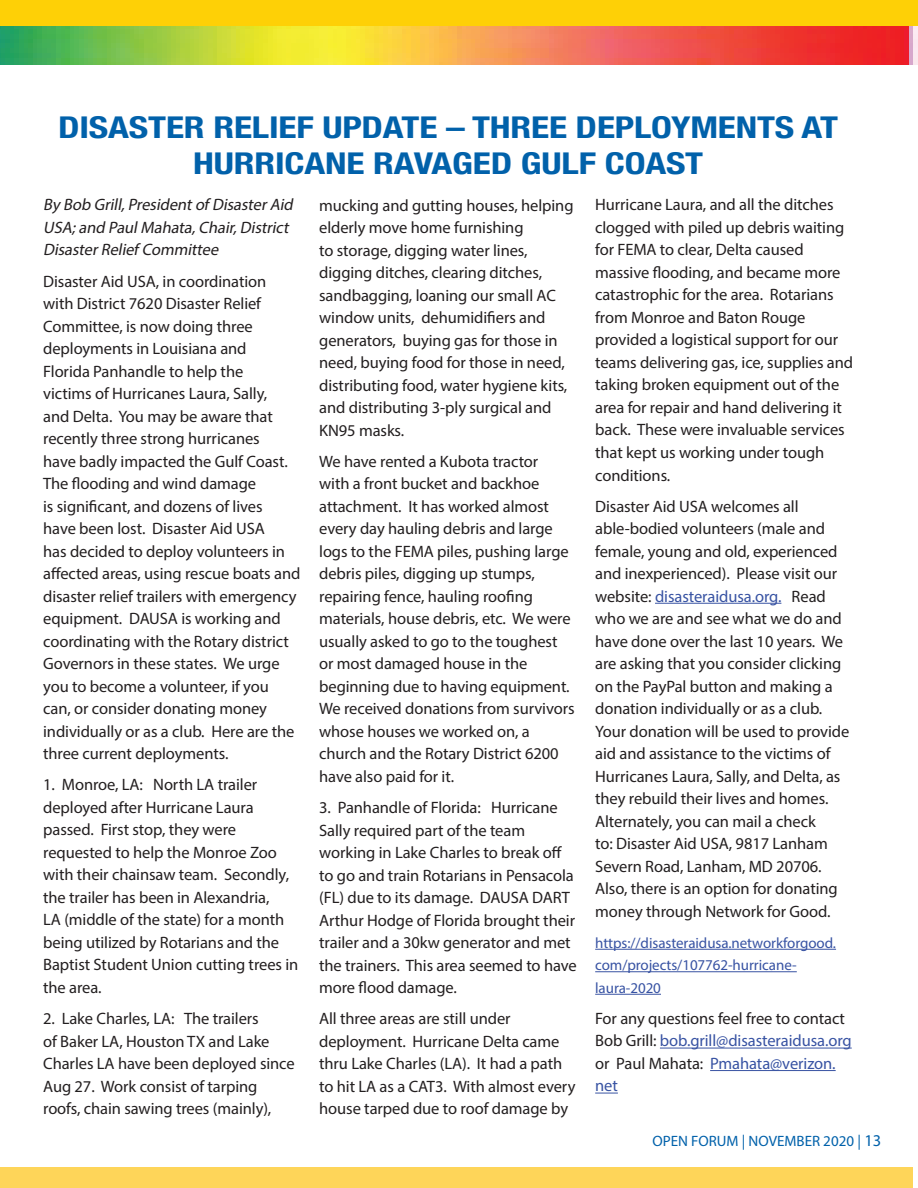
<style>
.page{position:relative;width:918px;height:1188px;background:#fff}
.page>*{position:absolute;margin:0;border:0;box-sizing:border-box;transform-origin:0 0}
.t1{font:700 condensed 30px/36px "Helvetica Neue";letter-spacing:-.005em;color:#0161aa;text-align:center;scale:1.25 1}
.t2{font:16.5px/22.5px "Myriad Pro";letter-spacing:-.005em;color:#231f20}
.t3{font:italic 16.5px/22.5px "Myriad Pro";color:#231f20}
.t4{font:15px/22.5px "Myriad Pro";letter-spacing:-.005em;color:#3853a3}
.t5{font:15px "Myriad Pro";color:#0161aa}
.s1{color:#3853a3}
.s2{font-size:16.5px}
</style>
<div class="page">
<img style="left:0;top:25px;width:918px;height:40px">
<div style="left:0;top:0;width:918px;height:25px;background:#fed006"></div>
<div style="left:0;top:1167px;width:913px;height:21px;background:#fed559"></div>
<hr style="left:655px;top:603px;width:126px;height:1px;background:#3853a3">
<hr style="left:595px;top:949px;width:241px;height:1px;background:#3853a3">
<hr style="left:595px;top:971px;width:202px;height:1px;background:#3853a3">
<hr style="left:595px;top:994px;width:66px;height:1px;background:#3853a3">
<hr style="left:660px;top:1048px;width:192px;height:1px;background:#3853a3">
<hr style="left:710px;top:1070px;width:126px;height:1px;background:#3853a3">
<svg style="left:595px;top:1093px;width:23px;height:1px"></svg>
<h1 class="t1" style="left:58px;top:108px;width:626px">DISASTER RELIEF UPDATE – THREE DEPLOYMENTS AT<br>HURRICANE RAVAGED GULF COAST</h1>
<p class="t3" style="left:43px;top:193px;width:255px">By Bob Grill,Presidentof DisasterAid<br>USA;and PaulMahata,Chair,District<br>DisasterRelief Committee</p>
<p class="t2" style="left:43px;top:270px;width:259px">Disaster Aid USA, in coordination with District 7620 Disaster Relief Committee, is now doing three deployments in Louisiana and<br>Florida Panhandle to help the<br>victims of Hurricanes Laura, Sally,<br>and Delta. You may be aware that recently three strong hurricanes<br>have badly impacted the Gulf Coast.<br>The flooding and wind damage<br>is significant, and dozens of lives<br>have been lost. Disaster Aid USA<br>has decided to deploy volunteers in affected areas, using rescue boats and disaster relief trailers with emergency equipment. DAUSA is working and coordinating with the Rotary district Governors in these states. We urge you to become a volunteer, if you can, or consider donating money individually or as a club. Here are the three current deployments.</p>
<p class="t2" style="left:43px;top:773px;width:257px">1. Monroe, LA: North LA trailer deployed after Hurricane Laura passed. First stop, they were requested to help the Monroe Zoo with their chainsaw team. Secondly, the trailer has been in Alexandria,<br>LA (middle of the state) for a month being utilized by Rotarians and the<br>Baptist Student Union cutting trees in the area.</p>
<p class="t2" style="left:43px;top:1007px;width:253px">2. Lake Charles, LA: The trailers<br>of Baker LA, Houston TX and Lake Charles LA have been deployed since Aug 27. Work consist of tarping roofs, chain sawing trees (mainly),</p>
<p class="t2" style="left:319px;top:194px;width:256px">mucking and gutting houses, helping elderly move home furnishing<br>to storage, digging water lines, digging ditches, clearing ditches, sandbagging, loaning our small AC window units, dehumidifiers and generators, buying gas for those in need, buying food for those in need, distributing food, water hygiene kits, and distributing 3-ply surgical and<br>KN95 masks.</p>
<p class="t2" style="left:319px;top:450px;width:257px">We have rented a Kubota tractor<br>with a front bucket and backhoe attachment. It has worked almost every day hauling debris and large logs to the FEMA piles, pushing large debris piles, digging up stumps, repairing fence, hauling roofing materials, house debris, etc. We were usually asked to go to the toughest or most damaged house in the beginning due to having equipment.<br>We received donations from survivors whose houses we worked on, a church and the Rotary District 6200 have also paid for it.</p>
<p class="t2" style="left:319px;top:796px;width:259px">3. Panhandle of Florida: Hurricane Sally required part of the team working in Lake Charles to break off to go and train Rotarians in Pensacola (FL) due to its damage. DAUSA DART Arthur Hodge of Florida brought their trailer and a 30kw generator and met the trainers. This area seemed to have more flood damage.</p>
<p class="t2" style="left:319px;top:1007px;width:258px">All three areas are still under deployment. Hurricane Delta came thru Lake Charles (LA). It had a path to hit LA as a CAT3. With almost every house tarped due to roof damage by</p>
<p class="t2" style="left:595px;top:193px;width:260px">Hurricane Laura, and all the ditches clogged with piled up debris waiting for FEMA to clear, Delta caused massive flooding, and became more catastrophic for the area. Rotarians from Monroe and Baton Rouge provided a logistical support for our teams delivering gas, ice, supplies and taking broken equipment out of the area for repair and hand delivering it back. These were invaluable services that kept us working under tough conditions.</p>
<p class="t2" style="left:595px;top:495px;width:256px">Disaster Aid USA welcomes all able-bodied volunteers (male and female, young and old, experienced and inexperienced). Please visit our website: <span class="s1">disasteraidusa.org.</span> Read who we are and see what we do and have done over the last 10 years. We are asking that you consider clicking on the PayPal button and making a donation individually or as a club.<br>Your donation will be used to provide aid and assistance to the victims of Hurricanes Laura, Sally, and Delta, as they rebuild their lives and homes.<br>Alternately, you can mail a check<br>to: Disaster Aid USA, 9817 Lanham Severn Road, Lanham, MD 20706.<br>Also, there is an option for donating money through Network for Good.</p>
<p class="t4" style="left:595px;top:931px;width:242px">https://disasteraidusa.networkforgood. com/projects/107762-hurricane&shy;laura-2020</p>
<p class="t2" style="left:595px;top:1007px;width:258px">For any questions feel free to contact<br>Bob Grill: <span class="s1">bob.grill@disasteraidusa.org </span>or Paul Mahata: <span class="s1">Pmahata@verizon. net</span></p>
<p class="t5" style="left:652px;top:1132px;width:230px">OPEN FORUM | NOVEMBER 2020 | <span class="s2">13</span></p>
</div>
